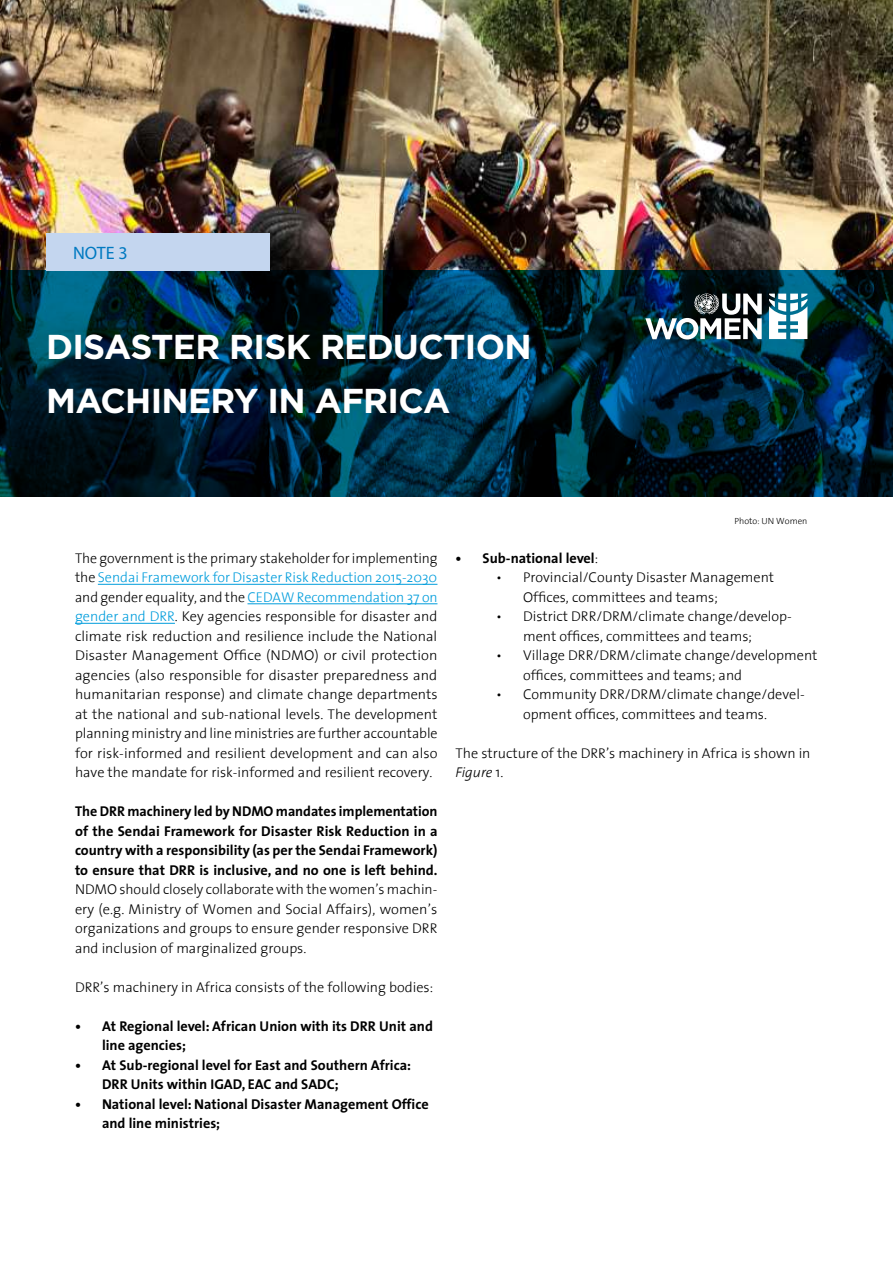
<style>
.page{position:relative;width:893px;height:1263px;background:#fff}
.page>*{position:absolute;margin:0;border:0;box-sizing:border-box;transform-origin:0 0}
.t1{font:700 34.5px/54px "Gotham";letter-spacing:-.02em;color:#fff}
.t2{font:18px "Myriad Pro";color:#0079c1}
.t3{font:300 14.25px/19.5px "The Sans";color:#000}
.t4{font:700 14.25px/19.5px "The Sans";color:#000}
.t5{font:300 9px "The Sans";color:#000}
.s1{color:#009ddc}
.s2{font-weight:300}
.s3{font-style:italic}
</style>
<div class="page">
<img style="left:0;top:0;width:893px;height:271px">
<hr style="left:98px;top:584px;width:339px;height:1px;background:#009ddc">
<hr style="left:248px;top:603px;width:189px;height:1px;background:#009ddc">
<hr style="left:75px;top:623px;width:100px;height:1px;background:#009ddc">
<svg style="left:0;top:271px;width:893px;height:226px;background:#002537"></svg>
<div style="left:46px;top:233px;width:224px;height:38px;background:#c4d6ef"></div>
<img style="left:645px;top:293px;width:117px;height:46px">
<svg style="left:769px;top:294px;width:38px;height:45px"></svg>
<p class="t2" style="left:73px;top:241px;width:56px">NOTE 3</p>
<h1 class="t1" style="left:46px;top:319px;width:487px">DISASTER RISK REDUCTION<br>MACHINERY IN AFRICA</h1>
<p class="t5" style="left:734px;top:514px;width:74px">Photo: UN Women</p>
<p class="t3" style="left:75px;top:548px;width:364px;text-align:justify">The government is the primary stakeholder for implementing the <span class="s1">Sendai Framework for Disaster Risk Reduction 2015-2030 </span>and gender equality, and the <span class="s1">CEDAW Recommendation 37 on gender and DRR</span>. Key agencies responsible for disaster and climate risk reduction and resilience include the National Disaster Management Office (NDMO) or civil protection agencies (also responsible for disaster preparedness and humanitarian response) and climate change departments at the national and sub-national levels. The development planning ministry and line ministries are further accountable for risk-informed and resilient development and can also have the mandate for risk-informed and resilient recovery.</p>
<p class="t4" style="left:75px;top:801px;width:364px;text-align:justify">The DRR machinery led by NDMO mandates implementation of the Sendai Framework for Disaster Risk Reduction in a country with a responsibility (as per the Sendai Framework) to ensure that DRR is inclusive, and no one is left behind.</p>
<p class="t3" style="left:75px;top:879px;width:364px;text-align:justify">NDMO should closely collaborate with the women’s machin&shy;ery (e.g. Ministry of Women and Social Affairs), women’s organizations and groups to ensure gender responsive DRR and inclusion of marginalized groups.</p>
<p class="t3" style="left:75px;top:977px;width:360px">DRR’s machinery in Africa consists of the following bodies:</p>
<p class="t4" style="left:102px;top:1016px;width:332px;text-indent:-27px">• At Regional level: African Union with its DRR Unit and line agencies;</p>
<p class="t4" style="left:102px;top:1055px;width:311px;text-indent:-27px">• At Sub-regional level for East and Southern Africa:<br>DRR Units within IGAD, EAC and SADC;</p>
<p class="t4" style="left:102px;top:1094px;width:328px;text-indent:-27px">• National level: National Disaster Management Office and line ministries;</p>
<p class="t4" style="left:455px;top:548px;width:144px">• Sub-national level<span class="s2">:</span></p>
<p class="t3" style="left:523px;top:567px;width:253px;text-indent:-27px">• Provincial/County Disaster Management<br>Offices, committees and teams;</p>
<p class="t3" style="left:523px;top:606px;width:270px;text-indent:-27px">• District DRR/DRM/climate change/develop&shy;ment offices, committees and teams;</p>
<p class="t3" style="left:523px;top:645px;width:296px;text-indent:-27px">• Village DRR/DRM/climate change/development offices, committees and teams; and</p>
<p class="t3" style="left:523px;top:684px;width:283px;text-indent:-27px">• Community DRR/DRM/climate change/devel&shy;opment offices, committees and teams.</p>
<p class="t3" style="left:455px;top:743px;width:357px">The structure of the DRR’s machinery in Africa is shown in<br><span class="s3">Figure</span> 1.</p>
</div>
